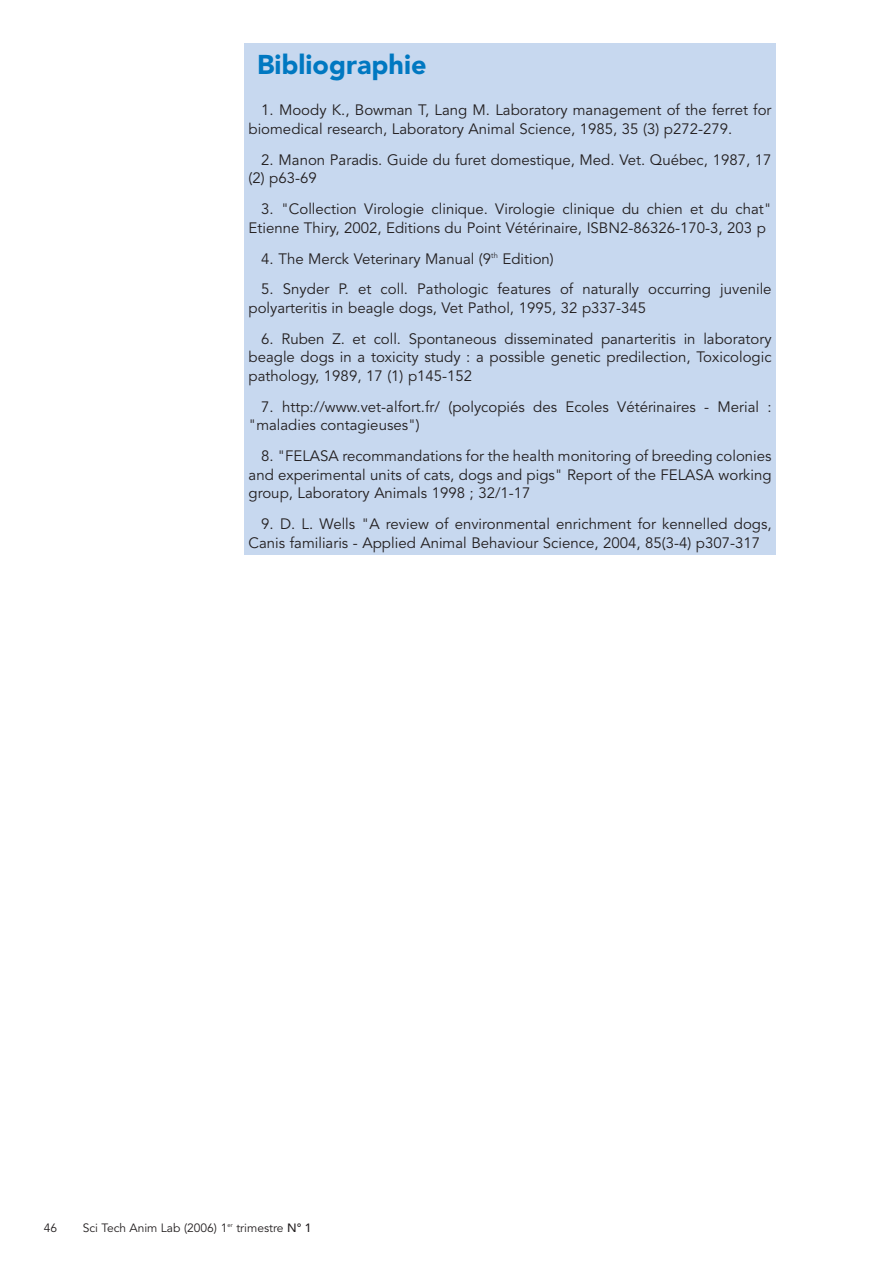
<style>
.page{position:relative;width:893px;height:1263px;background:#fff}
.page>*{position:absolute;margin:0;border:0;box-sizing:border-box;transform-origin:0 0}
.t1{font:900 27px "Avenir";color:#0078c1}
.t2{font:15px/18.8px "Avenir";color:#231f20}
.t3{font:12px "Avenir";color:#231f20}
.s1{font-weight:500}
</style>
<div class="page">
<div style="left:244px;top:43px;width:532px;height:512px;background:#c7d8ef"></div>
<h1 class="t1" style="left:257px;top:54px;width:171px">Bibliographie</h1>
<p class="t2" style="left:249px;top:102px;width:524px;text-indent:13px">1. Moody K., Bowman T, Lang M. Laboratory management of the ferret for biomedical research, Laboratory Animal Science, 1985, 35 (3) p272-279.</p>
<p class="t2" style="left:249px;top:152px;width:525px;text-indent:13px">2. Manon Paradis. Guide du furet domestique, Med. Vet. Québec, 1987, 17 (2) p63-69</p>
<p class="t2" style="left:249px;top:201px;width:525px;text-indent:13px">3. "Collection Virologie clinique. Virologie clinique du chien et du chat"<br>Etienne Thiry, 2002, Editions du Point Vétérinaire, ISBN2-86326-170-3, 203 p</p>
<p class="t2" style="left:261px;top:251px;width:294px">4. The Merck Veterinary Manual (9<sup>th</sup> Edition)</p>
<p class="t2" style="left:249px;top:281px;width:525px;text-indent:13px">5. Snyder P. et coll. Pathologic features of naturally occurring juvenile polyarteritis in beagle dogs, Vet Pathol, 1995, 32 p337-345</p>
<p class="t2" style="left:249px;top:331px;width:525px;text-align:justify;text-indent:13px">6. Ruben Z. et coll. Spontaneous disseminated panarteritis in laboratory beagle dogs in a toxicity study : a possible genetic predilection, Toxicologic pathology, 1989, 17 (1) p145-152</p>
<p class="t2" style="left:249px;top:399px;width:525px;text-indent:13px">7. http://www.vet-alfort.fr/ (polycopiés des Ecoles Vétérinaires - Merial : "maladies contagieuses")</p>
<p class="t2" style="left:249px;top:448px;width:525px;text-align:justify;text-indent:13px">8. "FELASA recommandations for the health monitoring of breeding colonies and experimental units of cats, dogs and pigs" Report of the FELASA working group, Laboratory Animals 1998 ; 32/1-17</p>
<p class="t2" style="left:249px;top:516px;width:525px;text-indent:13px">9. D. L. Wells "A review of environmental enrichment for kennelled dogs,<br>Canis familiaris - Applied Animal Behaviour Science, 2004, 85(3-4) p307-317</p>
<p class="t3" style="left:44px;top:1222px;width:15px">46</p>
<p class="t3" style="left:83px;top:1222px;width:230px">Sci Tech Anim Lab (2006) 1<sup>er</sup> trimestre <span class="s1">N° 1</span></p>
</div>
